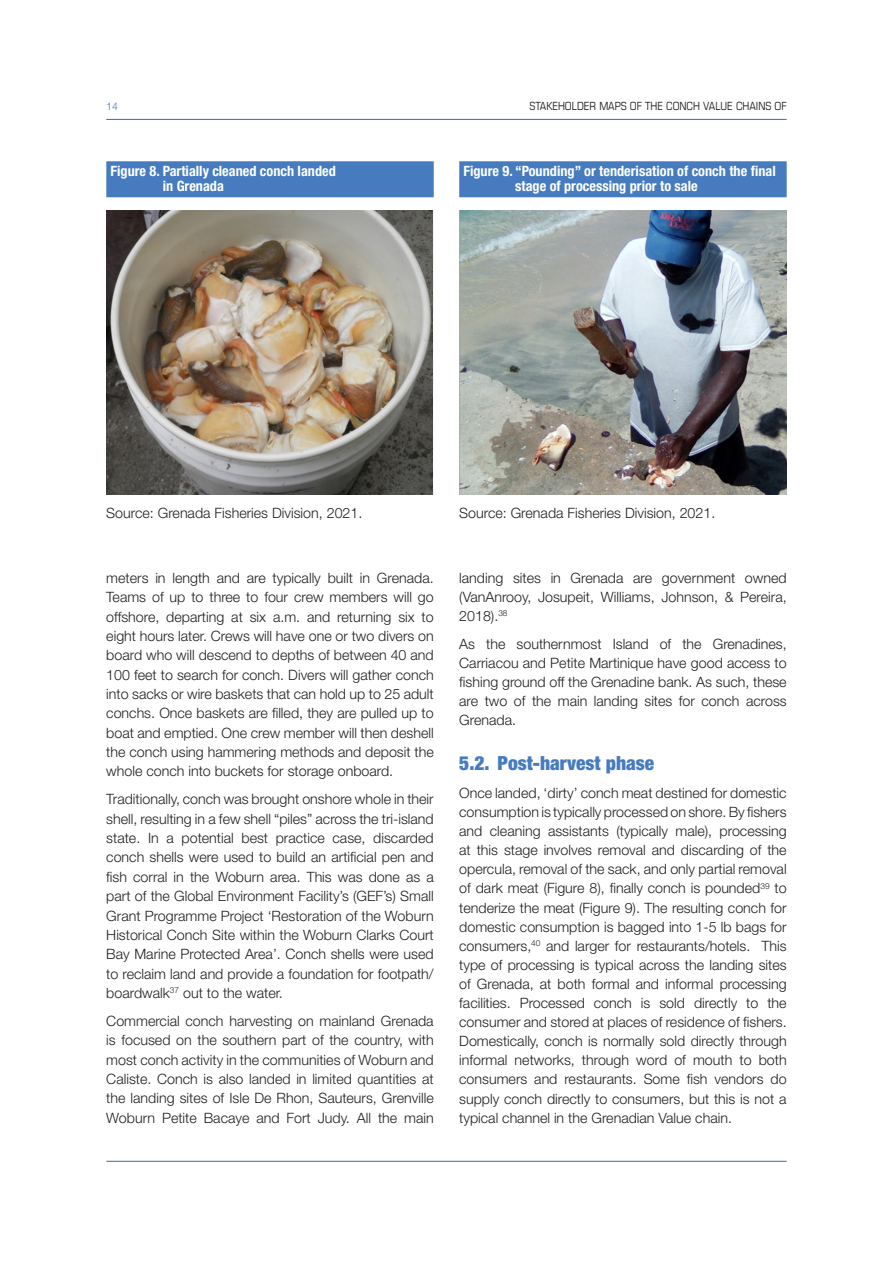
<style>
.page{position:relative;width:893px;height:1263px;background:#fff}
.page>*{position:absolute;margin:0;border:0;box-sizing:border-box;transform-origin:0 0}
.t1{font:900 condensed 19.5px "Helvetica Neue LT Std";color:#467cbf}
.TEXTE_Light{font:300 14.25px/19.4px "Helvetica Neue LT Std";color:#231f20;text-align:justify}
.TITRE_TABLEAU_2_lign{font:700 condensed 14.25px/15px "Helvetica Neue LT Std";color:#fff}
.t2{font:condensed 11.25px "Eurostile LT Std";color:#231f20}
.t3{font:300 10.5px "Helvetica Neue LT Std";color:#467cbf}
</style>
<div class="page">
<hr style="left:106px;top:119px;width:681px;height:1px;background:#467cbf">
<hr style="left:106px;top:1161px;width:681px;height:1px;background:#467cbf">
<div style="left:106px;top:161px;width:328px;height:36px;background:#467cbf"></div>
<div style="left:459px;top:161px;width:328px;height:36px;background:#467cbf"></div>
<img style="left:459px;top:210px;width:328px;height:285px">
<img style="left:106px;top:210px;width:327px;height:285px">
<p class="t3" style="left:106px;top:99px;width:13px">14</p>
<p class="t2" style="left:529px;top:100px;width:259px">STAKEHOLDER MAPS OF THE CONCH VALUE CHAINS OF</p>
<p class="TITRE_TABLEAU_2_lign" style="left:163px;top:163px;width:175px;text-indent:-52px">Figure 8. Partially cleaned conch landed in Grenada</p>
<p class="TITRE_TABLEAU_2_lign" style="left:515px;top:163px;width:262px;text-indent:-52px">Figure 9. “Pounding” or tenderisation of conch the final stage of processing prior to sale</p>
<p class="TEXTE_Light" style="left:106px;top:503px;width:258px">Source: Grenada Fisheries Division, 2021.</p>
<p class="TEXTE_Light" style="left:459px;top:503px;width:258px">Source: Grenada Fisheries Division, 2021.</p>
<p class="TEXTE_Light" style="left:106px;top:568px;width:329px">meters in length and are typically built in Grenada.<br>Teams of up to three to four crew members will go offshore, departing at six a.m. and returning six to eight hours later. Crews will have one or two divers on board who will descend to depths of between 40 and 100 feet to search for conch. Divers will gather conch into sacks or wire baskets that can hold up to 25 adult conchs. Once baskets are filled, they are pulled up to boat and emptied. One crew member will then deshell the conch using hammering methods and deposit the whole conch into buckets for storage onboard.</p>
<p class="TEXTE_Light" style="left:106px;top:789px;width:329px">Traditionally, conch was brought onshore whole in their shell, resulting in a few shell “piles” across the tri-island state. In a potential best practice case, discarded conch shells were used to build an artificial pen and fish corral in the Woburn area. This was done as a part of the Global Environment Facility’s (GEF’s) Small Grant Programme Project ‘Restoration of the Woburn Historical Conch Site within the Woburn Clarks Court Bay Marine Protected Area’. Conch shells were used to reclaim land and provide a foundation for footpath/ boardwalk<sup>37</sup> out to the water.</p>
<p class="TEXTE_Light" style="left:106px;top:1011px;width:329px">Commercial conch harvesting on mainland Grenada is focused on the southern part of the country, with most conch activity in the communities of Woburn and Caliste. Conch is also landed in limited quantities at the landing sites of Isle De Rhon, Sauteurs, Grenville Woburn Petite Bacaye and Fort Judy. All the main</p>
<p class="TEXTE_Light" style="left:459px;top:568px;width:329px">landing sites in Grenada are government owned (VanAnrooy, Josupeit, Williams, Johnson, &amp; Pereira, 2018).<sup>38</sup></p>
<p class="TEXTE_Light" style="left:459px;top:634px;width:329px">As the southernmost Island of the Grenadines, Carriacou and Petite Martinique have good access to fishing ground off the Grenadine bank. As such, these are two of the main landing sites for conch across Grenada.</p>
<p class="t1" style="left:459px;top:751px;width:197px">5.2. Post-harvest phase</p>
<p class="TEXTE_Light" style="left:459px;top:783px;width:329px">Once landed, ‘dirty’ conch meat destined for domestic consumption is typically processed on shore. By fishers and cleaning assistants (typically male), processing at this stage involves removal and discarding of the opercula, removal of the sack, and only partial removal of dark meat (Figure 8), finally conch is pounded<sup>39</sup> to tenderize the meat (Figure 9). The resulting conch for domestic consumption is bagged into 1-5 lb bags for consumers,<sup>40</sup> and larger for restaurants/hotels. This type of processing is typical across the landing sites of Grenada, at both formal and informal processing facilities. Processed conch is sold directly to the consumer and stored at places of residence of fishers.<br>Domestically, conch is normally sold directly through informal networks, through word of mouth to both consumers and restaurants. Some fish vendors do supply conch directly to consumers, but this is not a typical channel in the Grenadian Value chain.</p>
</div>
